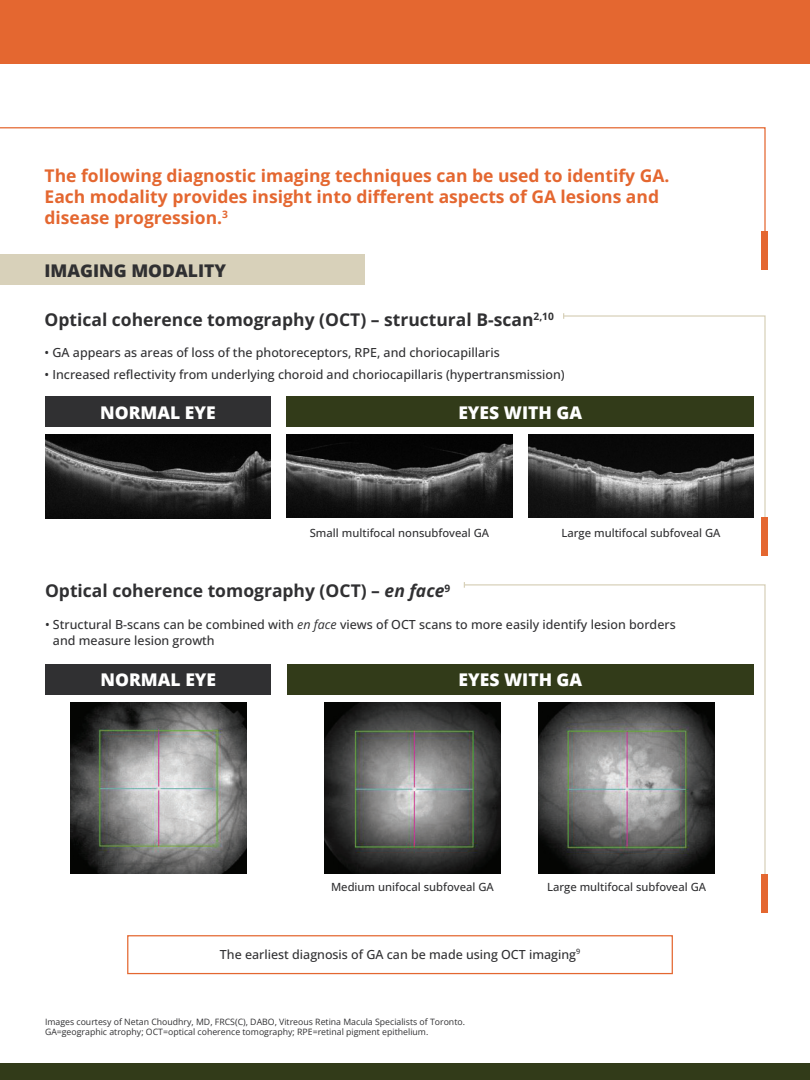
<style>
.page{position:relative;width:810px;height:1080px;background:#fff}
.page>*{position:absolute;margin:0;border:0;box-sizing:border-box;transform-origin:0 0}
.t1{font:700 17.5px/21px "Open Sans";color:#e46730}
.t2{font:700 17.5px "Open Sans";color:#303032}
.t3{font:800 17.5px "Open Sans";color:#fff}
.t4{font:800 17.5px "Open Sans";color:#303032}
.t5{font:500 12.5px/16.2px "Open Sans";color:#303032}
.t6{font:500 11.25px "Open Sans";color:#303032}
.t7{font:8.75px/10.5px "Open Sans";color:#303032}
.s1{font-style:italic}
.s2{font-weight:400;font-style:italic}
</style>
<div class="page">
<div style="left:762px;top:232px;width:6px;height:38px;background:#e46730"></div>
<svg style="left:0;top:127px;width:766px;height:137px"></svg>
<div style="left:0;top:254px;width:365px;height:31px;background:#d8d1ba"></div>
<svg style="left:562px;top:315px;width:204px;height:204px"></svg>
<div style="left:127px;top:935px;width:546px;height:39px;border:1px solid #e46730"></div>
<svg style="left:463px;top:584px;width:303px;height:300px"></svg>
<div style="left:45px;top:664px;width:226px;height:31px;background:#303032"></div>
<div style="left:287px;top:664px;width:467px;height:31px;background:#323b19"></div>
<img style="left:71px;top:703px;width:175px;height:171px">
<div style="left:45px;top:397px;width:226px;height:30px;background:#303032"></div>
<div style="left:287px;top:397px;width:467px;height:30px;background:#323b19"></div>
<img style="left:45px;top:435px;width:226px;height:84px">
<img style="left:287px;top:435px;width:225px;height:82px">
<img style="left:528px;top:435px;width:226px;height:82px">
<img style="left:325px;top:703px;width:175px;height:171px">
<img style="left:539px;top:703px;width:175px;height:171px">
<div style="left:762px;top:518px;width:6px;height:38px;background:#e46730"></div>
<div style="left:762px;top:874px;width:6px;height:39px;background:#e46730"></div>
<div style="left:0;top:0;width:810px;height:64px;background:#e46730"></div>
<div style="left:0;top:1064px;width:810px;height:16px;background:#323b19"></div>
<h1 class="t1" style="left:45px;top:165px;width:626px">The following diagnostic imaging techniques can be used to identify GA.<br>Each modality provides insight into different aspects of GA lesions and disease progression.<sup>3</sup></h1>
<h1 class="t4" style="left:45px;top:257px;width:183px">IMAGING MODALITY</h1>
<h1 class="t2" style="left:45px;top:308px;width:511px">Optical coherence tomography (OCT) – structural B-scan<sup>2,10</sup></h1>
<p class="t5" style="left:45px;top:345px;width:457px">• GA appears as areas of loss of the photoreceptors, RPE, and choriocapillaris</p>
<p class="t5" style="left:45px;top:366px;width:522px">• Increased reflectivity from underlying choroid and choriocapillaris (hypertransmission)</p>
<h1 class="t3" style="left:100px;top:399px;width:117px">NORMAL EYE</h1>
<h1 class="t3" style="left:458px;top:399px;width:125px">EYES WITH GA</h1>
<p class="t6" style="left:310px;top:525px;width:181px">Small multifocal nonsubfoveal GA</p>
<p class="t6" style="left:562px;top:525px;width:161px">Large multifocal subfoveal GA</p>
<h1 class="t2" style="left:45px;top:579px;width:407px">Optical coherence tomography (OCT) – <span class="s1">en face</span><sup>9</sup></h1>
<p class="t5" style="left:53px;top:616px;width:624px;text-indent:-8px">• Structural B-scans can be combined with <span class="s2">en face</span> views of OCT scans to more easily identify lesion borders and measure lesion growth</p>
<h1 class="t3" style="left:101px;top:666px;width:117px">NORMAL EYE</h1>
<h1 class="t3" style="left:459px;top:666px;width:125px">EYES WITH GA</h1>
<p class="t6" style="left:331px;top:879px;width:164px">Medium unifocal subfoveal GA</p>
<p class="t6" style="left:547px;top:879px;width:161px">Large multifocal subfoveal GA</p>
<p class="t5" style="left:220px;top:946px;width:362px">The earliest diagnosis of GA can be made using OCT imaging<sup>9</sup></p>
<p class="t7" style="left:45px;top:1016px;width:422px">Images courtesy of Netan Choudhry, MD, FRCS(C), DABO, Vitreous Retina Macula Specialists of Toronto.<br>GA=geographic atrophy; OCT=optical coherence tomography; RPE=retinal pigment epithelium.</p>
</div>
